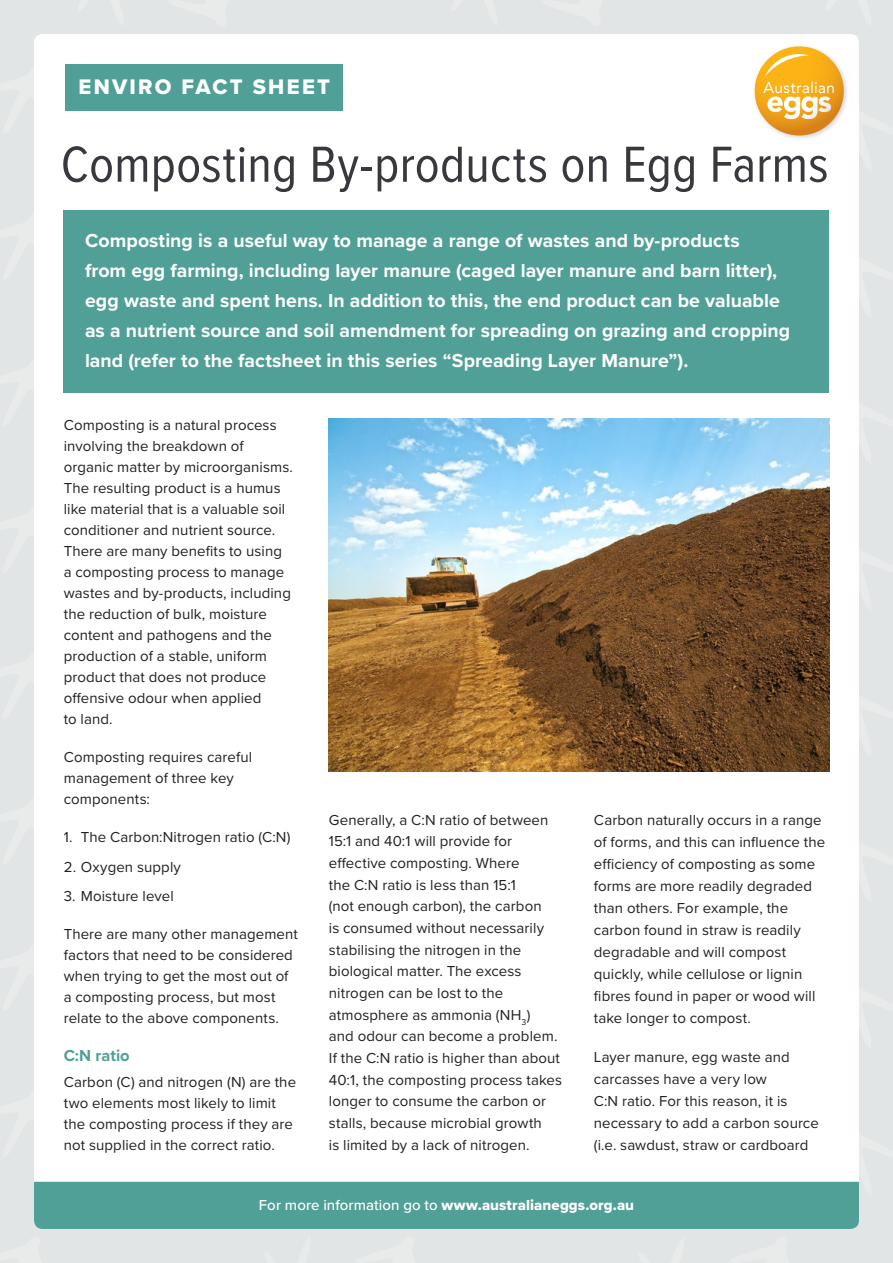
<style>
.page{position:relative;width:893px;height:1263px;background:#e2e5e5}
.page>*{position:absolute;margin:0;border:0;box-sizing:border-box;transform-origin:0 0}
.t1{font:52.5px "Proxima Nova Cond";letter-spacing:.005em;color:#38393f}
.t2{font:21.9px "Proxima Nova Extrabld";letter-spacing:.1em;color:#fff}
.t3{font:700 19.5px/30px "Proxima Nova";color:#fff}
.t4{font:700 16.5px "Proxima Nova";color:#50a097}
.t5{font:15px/21px "Proxima Nova";letter-spacing:.005em;color:#231f20}
.t6{font:15px "Proxima Nova Extrabld";letter-spacing:.005em;color:#fff}
.s1{font-family:"Proxima Nova";font-weight:500}
</style>
<div class="page">
<div style="left:34px;top:34px;width:825px;height:1195px;background:#fff;border-radius:9px"></div>
<div style="left:64px;top:211px;width:765px;height:182px;background:#50a097"></div>
<div style="left:65px;top:64px;width:278px;height:46px;background:#50a097"></div>
<div style="left:752px;top:44px;width:97px;height:97px;background:#231f20;opacity:.2"></div>
<svg style="left:755px;top:46px;width:89px;height:89px;background:#e5971d"></svg>
<svg style="left:763px;top:50px;width:71px;height:69px"></svg>
<img style="left:329px;top:418px;width:500px;height:353px">
<div style="left:34px;top:1182px;width:825px;height:47px;background:#50a097"></div>
<h2 class="t2" style="left:78px;top:70px;width:253px">ENVIRO FACT SHEET</h2>
<h1 class="t1" style="left:61px;top:126px;width:769px">Composting By-products on Egg Farms</h1>
<p class="t3" style="left:85px;top:225px;width:707px">Composting is a useful way to manage a range of wastes and by-products<br>from egg farming, including layer manure (caged layer manure and barn litter), egg waste and spent hens. In addition to this, the end product can be valuable as a nutrient source and soil amendment for spreading on grazing and cropping land (refer to the factsheet in this series “Spreading Layer Manure”).</p>
<p class="t5" style="left:64px;top:414px;width:231px">Composting is a natural process involving the breakdown of organic matter by microorganisms.<br>The resulting product is a humus like material that is a valuable soil conditioner and nutrient source.<br>There are many benefits to using a composting process to manage wastes and by-products, including the reduction of bulk, moisture content and pathogens and the production of a stable, uniform product that does not produce offensive odour when applied<br>to land.</p>
<p class="t5" style="left:64px;top:746px;width:190px">Composting requires careful management of three key components:</p>
<p class="t5" style="left:64px;top:826px;width:228px">1. The Carbon:Nitrogen ratio (C:N)</p>
<p class="t5" style="left:64px;top:856px;width:119px">2. Oxygen supply</p>
<p class="t5" style="left:64px;top:885px;width:111px">3. Moisture level</p>
<p class="t5" style="left:64px;top:923px;width:236px">There are many other management factors that need to be considered when trying to get the most out of a composting process, but most relate to the above components.</p>
<p class="t4" style="left:64px;top:1043px;width:67px">C:N ratio</p>
<p class="t5" style="left:64px;top:1070px;width:234px">Carbon (C) and nitrogen (N) are the two elements most likely to limit the composting process if they are not supplied in the correct ratio.</p>
<p class="t5" style="left:329px;top:808px;width:235px;line-height:21.6px">Generally, a C:N ratio of between<br>15:1 and 40:1 will provide for effective composting. Where<br>the C:N ratio is less than 15:1<br>(not enough carbon), the carbon<br>is consumed without necessarily stabilising the nitrogen in the biological matter. The excess nitrogen can be lost to the atmosphere as ammonia (NH<sub>3</sub>)<br>and odour can become a problem.<br>If the C:N ratio is higher than about<br>40:1, the composting process takes longer to consume the carbon or stalls, because microbial growth<br>is limited by a lack of nitrogen.</p>
<p class="t5" style="left:594px;top:808px;width:233px;line-height:22px">Carbon naturally occurs in a range of forms, and this can influence the efficiency of composting as some forms are more readily degraded than others. For example, the carbon found in straw is readily degradable and will compost quickly, while cellulose or lignin fibres found in paper or wood will take longer to compost.</p>
<p class="t5" style="left:594px;top:1045px;width:226px;line-height:22px">Layer manure, egg waste and carcasses have a very low<br>C:N ratio. For this reason, it is necessary to add a carbon source (i.e. sawdust, straw or cardboard</p>
<p class="t6" style="left:259px;top:1194px;width:377px"><span class="s1">For more information go to</span> www.australianeggs.org.au</p>
</div>
